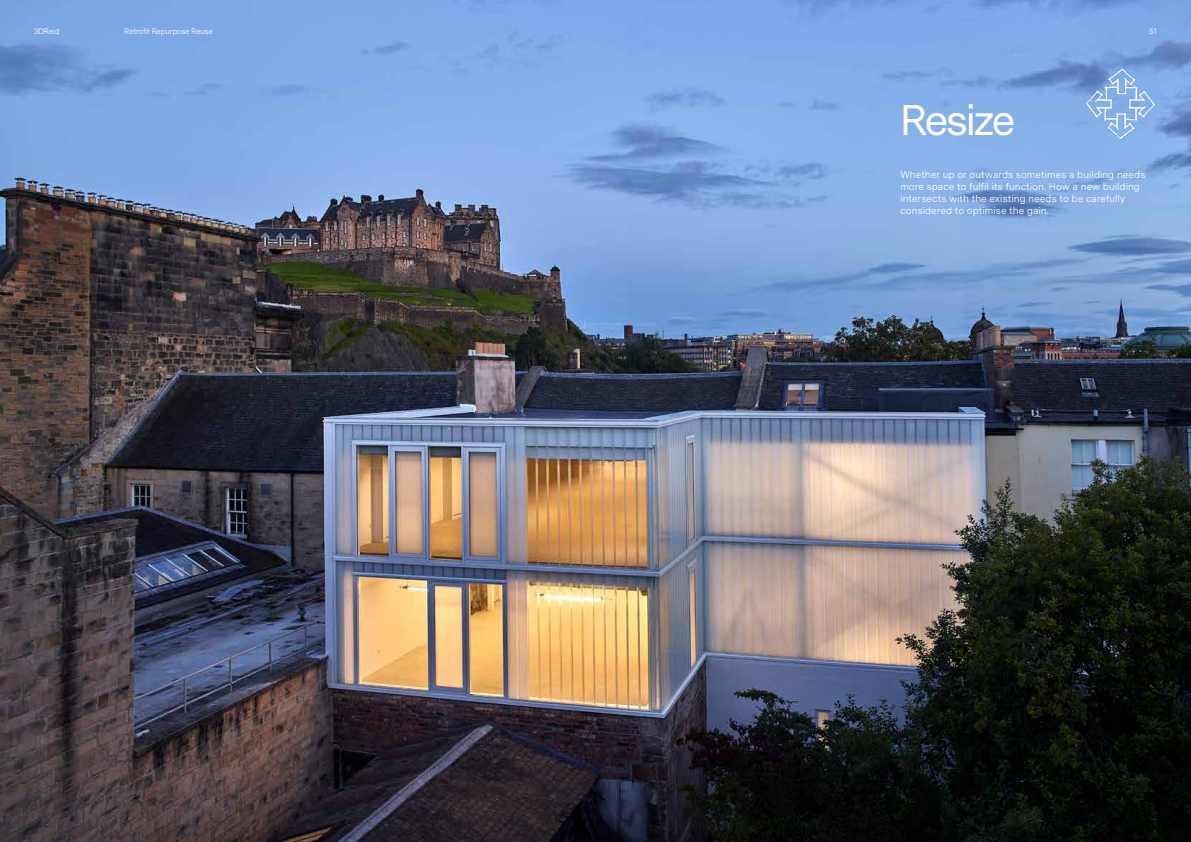
<style>
.page{position:relative;width:1191px;height:842px;background:#fff}
.page>*{position:absolute;margin:0;border:0;box-sizing:border-box;transform-origin:0 0}
.t1{font:40px "Messina Sans";letter-spacing:-.055em;color:#fff}
.t2{font:10px/12px "Messina Sans";letter-spacing:.005em;color:#fff}
.t3{font:8px "Messina Sans";letter-spacing:-.03em;color:#fff}
</style>
<div class="page">
<img style="left:0;top:0;width:1191px;height:842px">
<img style="left:1080px;top:66px;width:77px;height:76px">
<p class="t3" style="left:34px;top:25px;width:27px">3DReid</p>
<p class="t3" style="left:124px;top:25px;width:90px">Retrofit Repurpose Reuse</p>
<p class="t3" style="left:1149px;top:25px;width:9px">51</p>
<h1 class="t1" style="left:900px;top:94px;width:116px">Resize</h1>
<p class="t2" style="left:900px;top:168px;width:246px">Whether up or outwards sometimes a building needs more space to fulfil its function. How a new building intersects with the existing needs to be carefully considered to optimise the gain.</p>
</div>
